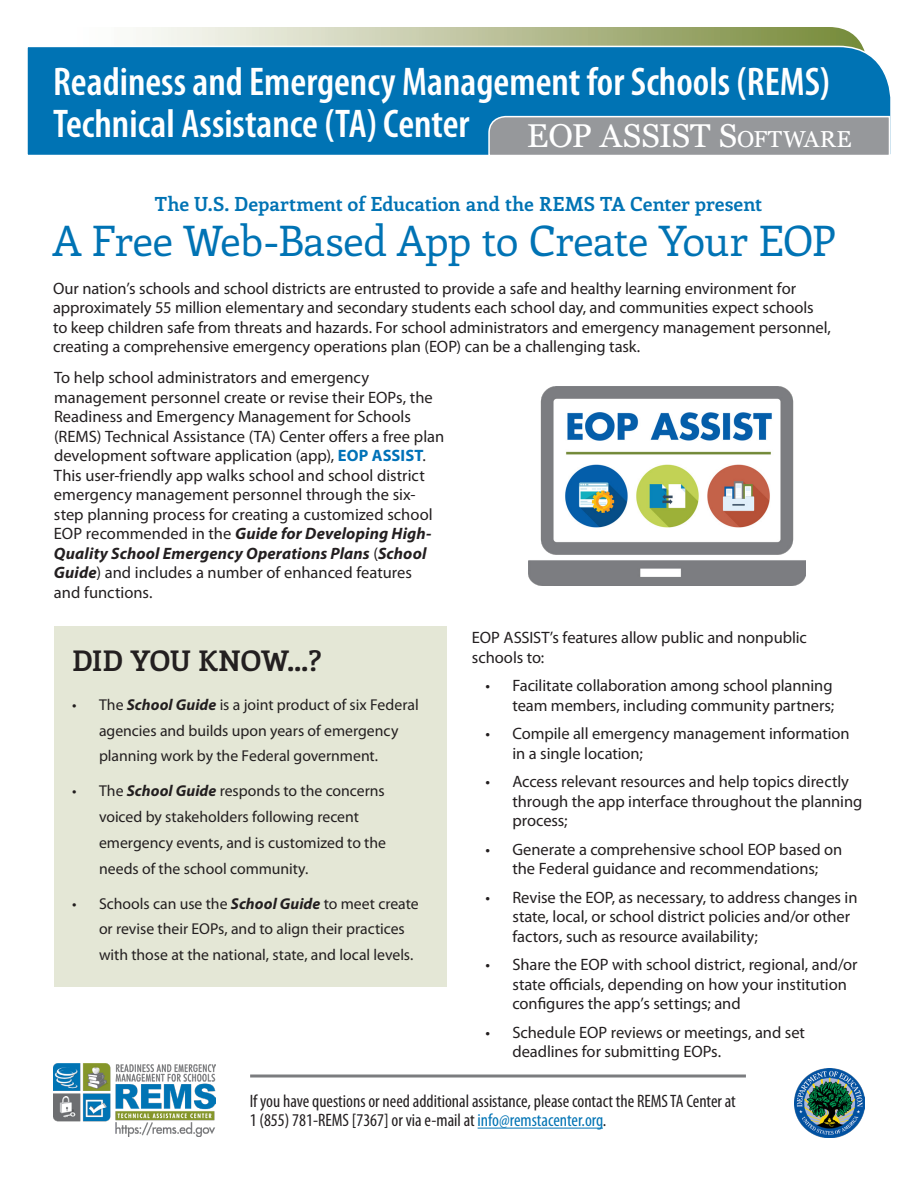
<style>
.page{position:relative;width:918px;height:1188px;background:#fff}
.page>*{position:absolute;margin:0;border:0;box-sizing:border-box;transform-origin:0 0}
.t1{font:42px "Enriqueta";letter-spacing:-.015em;color:#0073b4}
.t2{font:600 condensed 40.2px/42px "Myriad Pro";color:#fff}
.t3{font:33px "Georgia";letter-spacing:-.005em;color:#fff}
.t4{font:700 28.5px "Enriqueta";letter-spacing:-.02em;color:#231f20}
.t5{font:700 19.5px "Enriqueta";letter-spacing:-.005em;color:#0073b4}
.t6{font:condensed 18px/19.5px "Myriad Pro";color:#231f20}
.t7{font:16.5px/19.5px "Myriad Pro";color:#231f20}
.t8{font:15.75px/25.8px "Myriad Pro";color:#231f20}
.s1{font-size:23.1px}
.s2{font-weight:700;color:#0172b8}
.s3{font-weight:700;font-style:italic}
.s4{color:#0073b4}
</style>
<div class="page">
<svg style="left:136px;top:27px;width:726px;height:18px"></svg>
<div style="left:27px;top:45px;width:864px;height:110px;background:#0073b4"></div>
<svg style="left:488px;top:115px;width:403px;height:40px"></svg>
<hr style="left:478px;top:1128px;width:125px;height:1px;background:#0073b4">
<hr style="left:250px;top:1075px;width:496px;height:3px;background:#7b7c7f">
<div style="left:54px;top:626px;width:393px;height:361px;background:#e4e7d6"></div>
<img style="left:528px;top:387px;width:277px;height:198px">
<img style="left:53px;top:1063px;width:163px;height:74px">
<img style="left:795px;top:1069px;width:69px;height:69px">
<p class="t2" style="left:53px;top:60px;width:779px">Readiness and Emergency Management for Schools (REMS)<br>Technical Assistance (TA) Center</p>
<p class="t3" style="left:527px;top:112px;width:325px">EOP ASSIST S<span class="s1">OFTWARE</span></p>
<h1 class="t5" style="left:155px;top:190px;width:609px">The U.S. Department of Education and the REMS TA Center present</h1>
<h1 class="t1" style="left:53px;top:211px;width:784px">A Free Web-Based App to Create Your EOP</h1>
<p class="t7" style="left:53px;top:278px;width:779px">Our nation’s schools and school districts are entrusted to provide a safe and healthy learning environment for approximately 55 million elementary and secondary students each school day, and communities expect schools to keep children safe from threats and hazards. For school administrators and emergency management personnel, creating a comprehensive emergency operations plan (EOP) can be a challenging task.</p>
<p class="t7" style="left:54px;top:368px;width:392px">To help school administrators and emergency management personnel create or revise their EOPs, the Readiness and Emergency Management for Schools (REMS) Technical Assistance (TA) Center offers a free plan development software application (app), <span class="s2">EOP ASSIST</span>.<br>This user-friendly app walks school and school district emergency management personnel through the six&shy;step planning process for creating a customized school EOP recommended in the <span class="s3">Guide for Developing High-Quality School Emergency Operations Plans</span> (<span class="s3">School Guide</span>) and includes a number of enhanced features<br>and functions.</p>
<p class="t7" style="left:472px;top:628px;width:337px">EOP ASSIST’s features allow public and nonpublic schools to:</p>
<p class="t7" style="left:485px;top:676px;width:350px;text-align:right">• Facilitate collaboration among school planning team members, including community partners;</p>
<p class="t7" style="left:512px;top:724px;width:339px;text-indent:-27px">• Compile all emergency management information in a single location;</p>
<p class="t7" style="left:512px;top:772px;width:351px;text-indent:-27px">• Access relevant resources and help topics directly through the app interface throughout the planning process;</p>
<p class="t7" style="left:485px;top:839px;width:358px;text-align:center">• Generate a comprehensive school EOP based on the Federal guidance and recommendations;</p>
<p class="t7" style="left:512px;top:887px;width:347px;text-indent:-27px">• Revise the EOP, as necessary, to address changes in state, local, or school district policies and/or other factors, such as resource availability;</p>
<p class="t7" style="left:512px;top:955px;width:347px;text-indent:-27px">• Share the EOP with school district, regional, and/or state officials, depending on how your institution configures the app’s settings; and</p>
<p class="t7" style="left:512px;top:1022px;width:294px;text-indent:-27px">• Schedule EOP reviews or meetings, and set deadlines for submitting EOPs.</p>
<p class="t6" style="left:250px;top:1091px;width:488px">If you have questions or need additional assistance, please contact the REMS TA Center at<br>1 (855) 781-REMS [7367] or via e-mail at <span class="s4">info@remstacenter.org</span>.</p>
<p class="t4" style="left:72px;top:640px;width:251px">DID YOU KNOW…?</p>
<p class="t8" style="left:99px;top:691px;width:321px;text-indent:-27px">• The <span class="s3">School Guide</span> is a joint product of six Federal agencies and builds upon years of emergency planning work by the Federal government.</p>
<p class="t8" style="left:99px;top:778px;width:289px;text-indent:-27px">• The <span class="s3">School Guide</span> responds to the concerns voiced by stakeholders following recent emergency events, and is customized to the needs of the school community.</p>
<p class="t8" style="left:99px;top:890px;width:321px;text-indent:-27px">• Schools can use the <span class="s3">School Guide</span> to meet create or revise their EOPs, and to align their practices with those at the national, state, and local levels.</p>
</div>
